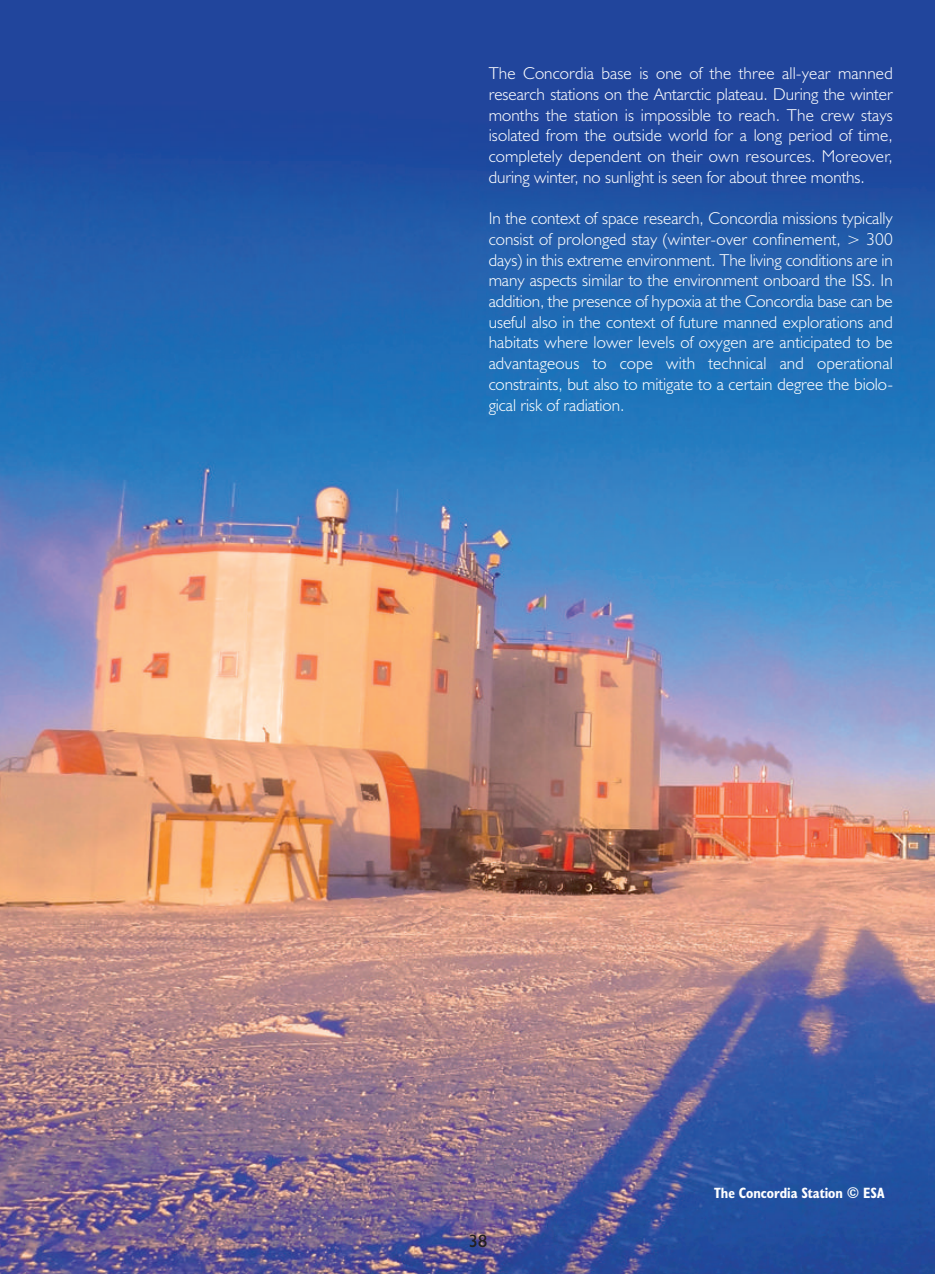
<style>
.page{position:relative;width:935px;height:1274px;background:#fff}
.page>*{position:absolute;margin:0;border:0;box-sizing:border-box;transform-origin:0 0}
.t1{font:18px "Humanist 521 BT";color:#231f20}
.t2{font:300 17.25px/20.7px "Humanist 521 BT";color:#fff;text-align:justify}
.t3{font:700 condensed 15px "Humanist 521 BT";color:#fff}
</style>
<div class="page">
<img style="left:0;top:0;width:935px;height:1274px">
<p class="t2" style="left:488px;top:65px;width:405px">The Concordia base is one of the three all-year manned research stations on the Antarctic plateau. During the winter months the station is impossible to reach. The crew stays isolated from the outside world for a long period of time, completely dependent on their own resources. Moreover, during winter, no sunlight is seen for about three months.</p>
<p class="t2" style="left:488px;top:210px;width:406px">In the context of space research, Concordia missions typically consist of prolonged stay (winter-over confinement, &gt; 300 days) in this extreme environment. The living conditions are in many aspects similar to the environment onboard the ISS. In addition, the presence of hypoxia at the Concordia base can be useful also in the context of future manned explorations and habitats where lower levels of oxygen are anticipated to be advantageous to cope with technical and operational constraints, but also to mitigate to a certain degree the biolo&shy;gical risk of radiation.</p>
<p class="t1" style="left:469px;top:1234px;width:20px">38</p>
<p class="t3" style="left:714px;top:1188px;width:172px">The Concordia Station © ESA</p>
</div>
